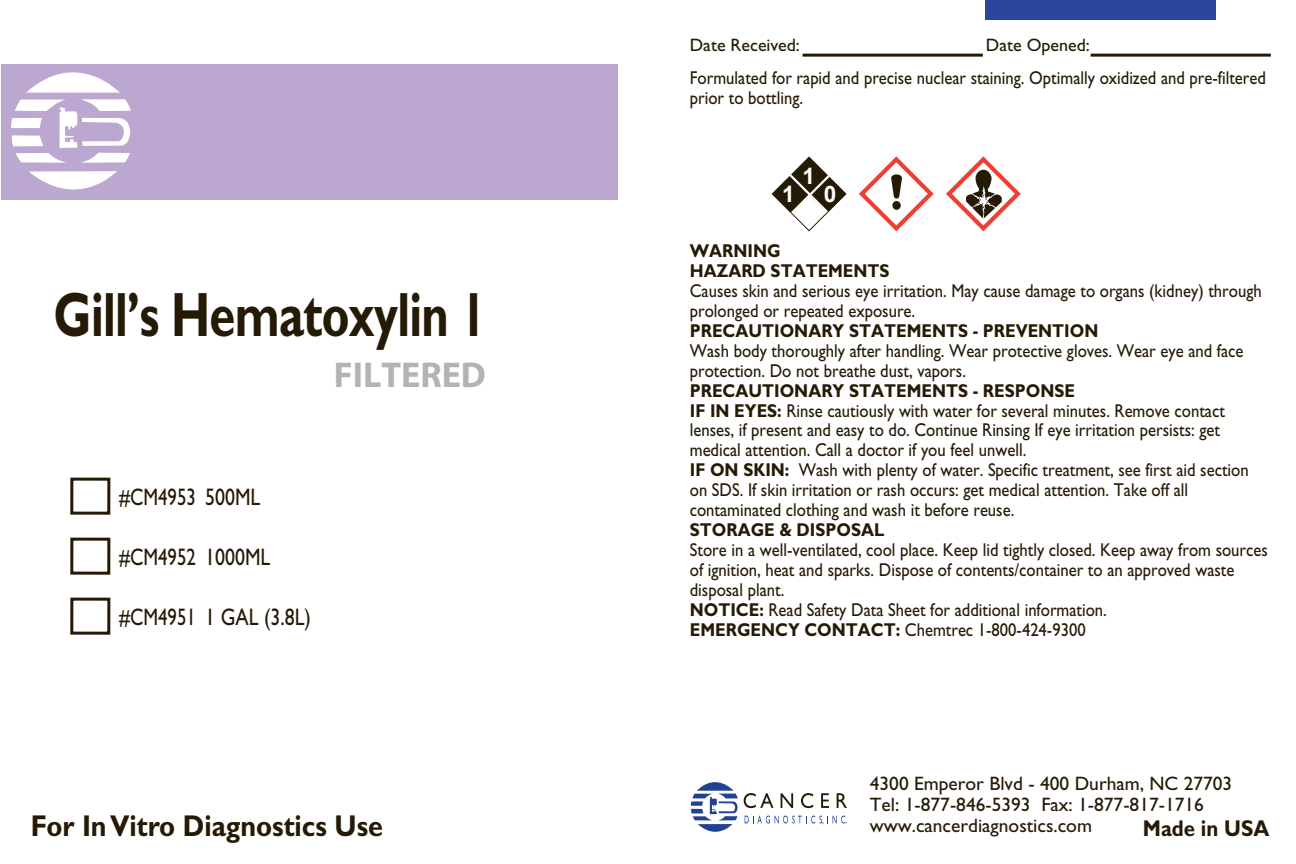
<style>
.page{position:relative;width:1296px;height:864px;background:#fff}
.page>*{position:absolute;margin:0;border:0;box-sizing:border-box;transform-origin:0 0}
.t1{font:700 62.7px "Gill Sans";letter-spacing:-.015em;color:#251a05;scale:.75 1}
.t2{font:700 36px "Myriad Pro";color:#b2b3b7}
.t3{font:700 30.3px "Gill Sans";color:#251a05;scale:.89 1}
.t4{font:24px "Gill Sans";color:#251a05;scale:.78 1}
.t5{font:700 22.8px "Gill Sans";color:#251a05;scale:.89 1}
.t6{font:700 22.8px "Arial";color:#fff}
.t7{font:19.5px/21px "Gill Sans";color:#251a05}
.t8{font:18.6px/20.1px "Gill Sans";color:#251a05;scale:.89 1}
.t9{font:700 18.6px/20.1px "Gill Sans";color:#251a05;scale:.89 1}
.t10{font:18px "Gill Sans";color:#251a05}
.s1{font-weight:700}
</style>
<div class="page">
<svg style="left:691px;top:782px;width:47px;height:50px"></svg>
<svg style="left:744px;top:793px;width:30px;height:15px"></svg>
<svg style="left:781px;top:793px;width:12px;height:15px"></svg>
<svg style="left:801px;top:793px;width:12px;height:15px"></svg>
<svg style="left:821px;top:793px;width:8px;height:15px"></svg>
<svg style="left:837px;top:793px;width:10px;height:15px"></svg>
<svg style="left:745px;top:816px;width:102px;height:9px"></svg>
<div style="left:2px;top:64px;width:616px;height:136px;background:#bba7cf"></div>
<svg style="left:26px;top:72px;width:94px;height:21px"></svg>
<svg style="left:29px;top:171px;width:88px;height:19px"></svg>
<svg style="left:11px;top:99px;width:120px;height:64px"></svg>
<div style="left:985px;top:0;width:230px;height:19px;background:#2a469d"></div>
<svg style="left:946px;top:156px;width:75px;height:75px"></svg>
<svg style="left:859px;top:156px;width:75px;height:75px"></svg>
<svg style="left:772px;top:156px;width:75px;height:75px"></svg>
<div style="left:70px;top:598px;width:40px;height:37px;border:3px solid #251a05"></div>
<div style="left:70px;top:538px;width:40px;height:37px;border:3px solid #251a05"></div>
<div style="left:70px;top:478px;width:40px;height:37px;border:3px solid #251a05"></div>
<hr style="left:803px;top:54px;width:180px;height:3px;background:#251a05">
<hr style="left:1091px;top:54px;width:180px;height:3px;background:#251a05">
<p class="t10" style="left:690px;top:34px;width:112px">Date Received:</p>
<p class="t10" style="left:986px;top:34px;width:105px">Date Opened:</p>
<p class="t8" style="left:690px;top:68px;width:649px">Formulated for rapid and precise nuclear staining. Optimally oxidized and pre-filtered prior to bottling.</p>
<h1 class="t1" style="left:54px;top:278px;width:579px">Gill’s Hematoxylin 1</h1>
<h2 class="t2" style="left:334px;top:352px;width:154px">FILTERED</h2>
<p class="t4" style="left:119px;top:483px;width:183px">#CM4953 500ML</p>
<p class="t4" style="left:119px;top:543px;width:195px">#CM4952 1000ML</p>
<p class="t4" style="left:119px;top:603px;width:247px">#CM4951 1 GAL (3.8L)</p>
<p class="t6" style="left:782px;top:179px;width:14px">1</p>
<p class="t6" style="left:803px;top:161px;width:14px">1</p>
<p class="t6" style="left:824px;top:179px;width:14px">0</p>
<p class="t9" style="left:690px;top:240px;width:226px">WARNING<br>HAZARD STATEMENTS</p>
<p class="t8" style="left:690px;top:280px;width:644px">Causes skin and serious eye irritation. May cause damage to organs (kidney) through prolonged or repeated exposure.</p>
<p class="t9" style="left:690px;top:320px;width:461px">PRECAUTIONARY STATEMENTS - PREVENTION</p>
<p class="t8" style="left:690px;top:340px;width:624px">Wash body thoroughly after handling. Wear protective gloves. Wear eye and face protection. Do not breathe dust, vapors.</p>
<p class="t8" style="left:690px;top:380px;width:629px"><span class="s1">PRECAUTIONARY STATEMENTS - RESPONSE<br>IF IN EYES:</span> Rinse cautiously with water for several minutes. Remove contact lenses, if present and easy to do. Continue Rinsing If eye irritation persists: get medical attention. Call a doctor if you feel unwell.<br><span class="s1">IF ON SKIN:</span> Wash with plenty of water. Specific treatment, see first aid section on SDS. If skin irritation or rash occurs: get medical attention. Take off all contaminated clothing and wash it before reuse.</p>
<p class="t9" style="left:690px;top:520px;width:220px">STORAGE &amp; DISPOSAL</p>
<p class="t8" style="left:690px;top:540px;width:651px">Store in a well-ventilated, cool place. Keep lid tightly closed. Keep away from sources of ignition, heat and sparks. Dispose of contents/container to an approved waste disposal plant.<br><span class="s1">NOTICE:</span> Read Safety Data Sheet for additional information.<br><span class="s1">EMERGENCY CONTACT:</span> Chemtrec 1-800-424-9300</p>
<p class="t7" style="left:870px;top:773px;width:364px">4300 Emperor Blvd - 400 Durham, NC 27703<br>Tel: 1-877-846-5393 Fax: 1-877-817-1716</p>
<h3 class="t3" style="left:31px;top:808px;width:397px">For In Vitro Diagnostics Use</h3>
<p class="t7" style="left:870px;top:815px;width:224px">www.cancerdiagnostics.com</p>
<p class="t5" style="left:1143px;top:815px;width:144px">Made in USA</p>
</div>
